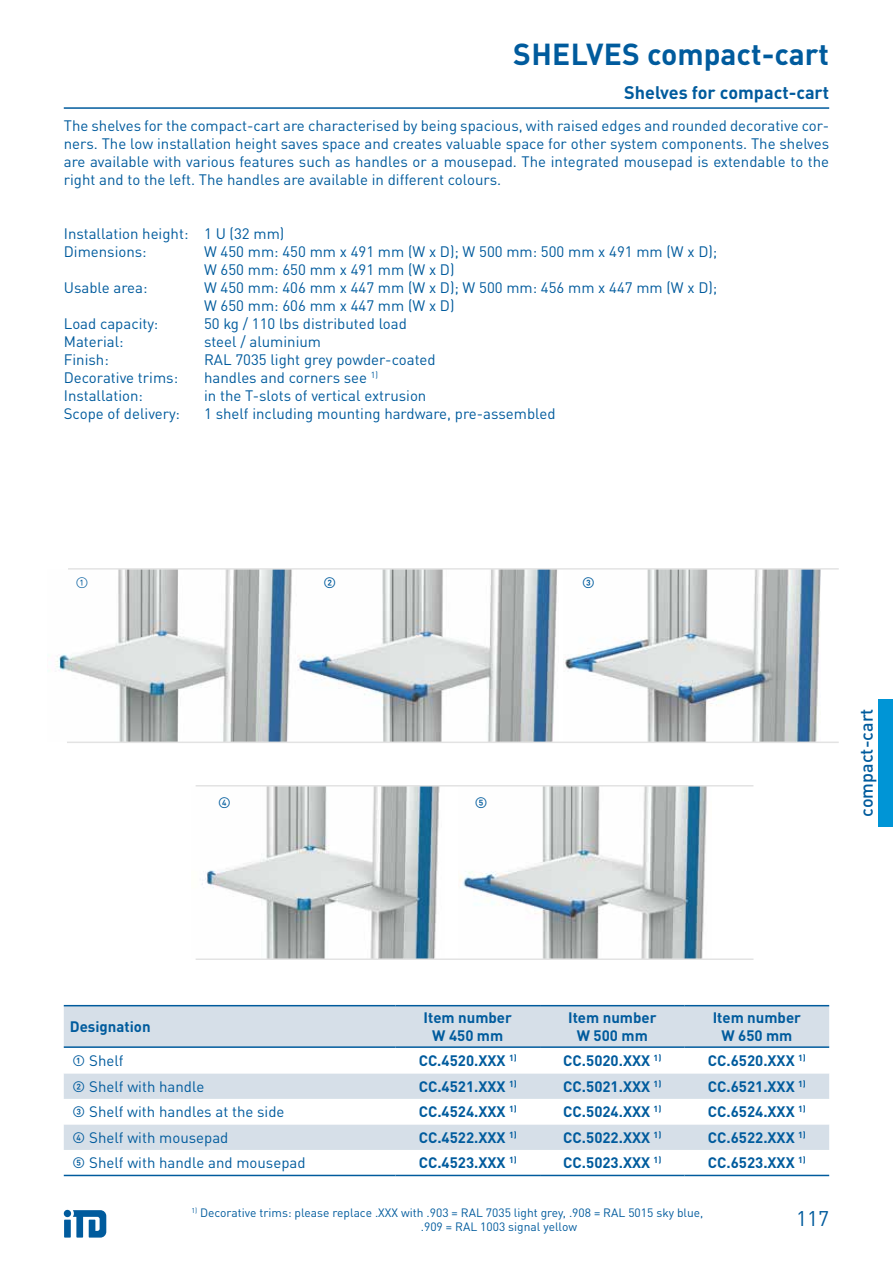
<style>
.page{position:relative;width:893px;height:1263px;background:#fff}
.page>*{position:absolute;margin:0;border:0;box-sizing:border-box;transform-origin:0 0}
.t1{font:700 30px "DINOT";color:#005b9d}
.t2{font:21px "DINOT";color:#005b9d}
.t3{font:700 18px "DINOT";color:#005b9d}
.t4{font:500 18px "DINOT";color:#005b9d}
.t5{font:15px/18px "DINOT";color:#005b9d}
.t6{font:700 15px/18px "DINOT";color:#005b9d;text-align:center}
.t7{font:500 15px "DINOT";color:#005b9d}
.t8{font:12px/14.4px "DINOT";color:#005b9d}
.s1{font-weight:500}
</style>
<div class="page">
<svg style="left:64px;top:1210px;width:42px;height:27px"></svg>
<div style="left:878px;top:699px;width:15px;height:127px;background:#0095d6"></div>
<img style="left:56px;top:570px;width:501px;height:171px">
<img style="left:196px;top:786px;width:248px;height:172px">
<img style="left:565px;top:570px;width:256px;height:171px">
<img style="left:458px;top:786px;width:253px;height:172px">
<hr style="left:68px;top:568px;width:771px;height:2px;background:#e3e3e3">
<hr style="left:196px;top:785px;width:557px;height:1px;background:#e3e3e3">
<hr style="left:67px;top:741px;width:772px;height:2px;background:#e3e3e3">
<hr style="left:196px;top:958px;width:557px;height:2px;background:#e3e3e3">
<hr style="left:64px;top:107px;width:765px;height:2px;background:#005b9d">
<div style="left:64px;top:1006px;width:765px;height:40px;background:#d6dfe8"></div>
<svg style="left:64px;top:1073px;width:765px;height:102px"></svg>
<hr style="left:64px;top:1005px;width:331px;height:1px;background:#005b9d">
<hr style="left:395px;top:1005px;width:145px;height:1px;background:#005b9d">
<hr style="left:540px;top:1005px;width:145px;height:1px;background:#005b9d">
<hr style="left:685px;top:1005px;width:144px;height:1px;background:#005b9d">
<hr style="left:64px;top:1046px;width:331px;height:2px;background:#005b9d">
<hr style="left:395px;top:1046px;width:145px;height:2px;background:#005b9d">
<hr style="left:540px;top:1046px;width:145px;height:2px;background:#005b9d">
<hr style="left:685px;top:1046px;width:144px;height:2px;background:#005b9d">
<hr style="left:64px;top:1175px;width:331px;height:1px;background:#005b9d">
<hr style="left:395px;top:1175px;width:145px;height:1px;background:#005b9d">
<hr style="left:540px;top:1175px;width:145px;height:1px;background:#005b9d">
<hr style="left:685px;top:1175px;width:144px;height:1px;background:#005b9d">
<h1 class="t1" style="left:513px;top:31px;width:317px">SHELVES compact-cart</h1>
<p class="t3" style="left:624px;top:78px;width:206px">Shelves for compact-cart</p>
<p class="t5" style="left:64px;top:115px;width:767px;text-align:justify">The shelves for the compact-cart are characterised by being spacious, with raised edges and rounded decorative cor&shy;ners. The low installation height saves space and creates valuable space for other system components. The shelves are available with various features such as handles or a mousepad. The integrated mousepad is extendable to the right and to the left. The handles are available in different colours.</p>
<p class="t5" style="left:64px;top:223px;width:222px">Installation height: 1 U (32 mm)<br>Dimensions:</p>
<p class="t5" style="left:204px;top:241px;width:515px">W 450 mm: 450 mm x 491 mm (W x D); W 500 mm: 500 mm x 491 mm (W x D);<br>W 650 mm: 650 mm x 491 mm (W x D)</p>
<p class="t5" style="left:64px;top:277px;width:85px">Usable area:</p>
<p class="t5" style="left:204px;top:277px;width:515px">W 450 mm: 406 mm x 447 mm (W x D); W 500 mm: 456 mm x 447 mm (W x D);<br>W 650 mm: 606 mm x 447 mm (W x D)</p>
<p class="t5" style="left:64px;top:313px;width:96px">Load capacity:</p>
<p class="t5" style="left:204px;top:313px;width:204px">50 kg / 110 lbs distributed load</p>
<p class="t5" style="left:64px;top:331px;width:61px">Material:</p>
<p class="t5" style="left:204px;top:331px;width:119px">steel / aluminium</p>
<p class="t5" style="left:64px;top:349px;width:47px">Finish:</p>
<p class="t5" style="left:204px;top:349px;width:233px">RAL 7035 light grey powder-coated</p>
<p class="t5" style="left:64px;top:367px;width:116px">Decorative trims:</p>
<p class="t5" style="left:204px;top:367px;width:175px">handles and corners see <sup>1)</sup></p>
<p class="t5" style="left:64px;top:385px;width:81px">Installation:</p>
<p class="t5" style="left:204px;top:385px;width:224px">in the T-slots of vertical extrusion</p>
<p class="t5" style="left:64px;top:403px;width:118px">Scope of delivery:</p>
<p class="t5" style="left:204px;top:403px;width:353px">1 shelf including mounting hardware, pre-assembled</p>
<p class="t5" style="left:75px;top:572px;width:15px">①</p>
<p class="t7" style="left:323px;top:571px;width:15px">②</p>
<p class="t7" style="left:582px;top:571px;width:15px">③</p>
<p class="t7" style="left:218px;top:791px;width:15px">④</p>
<p class="t7" style="left:475px;top:791px;width:15px">⑤</p>
<p class="t4" style="left:852px;top:817px;width:110px;rotate:-90deg">compact-cart</p>
<p class="t6" style="left:70px;top:1016px;width:82px">Designation</p>
<p class="t6" style="left:424px;top:1007px;width:90px">Item number<br>W 450 mm</p>
<p class="t6" style="left:568px;top:1007px;width:90px">Item number<br>W 500 mm</p>
<p class="t6" style="left:713px;top:1007px;width:90px">Item number<br>W 650 mm</p>
<p class="t5" style="left:72px;top:1051px;width:53px"><span class="s1">①</span> Shelf</p>
<p class="t6" style="left:419px;top:1050px;width:100px">CC.4520.XXX <sup>1)</sup></p>
<p class="t6" style="left:563px;top:1050px;width:100px">CC.5020.XXX <sup>1)</sup></p>
<p class="t6" style="left:708px;top:1050px;width:100px">CC.6520.XXX <sup>1)</sup></p>
<p class="t5" style="left:72px;top:1076px;width:134px"><span class="s1">②</span> Shelf with handle</p>
<p class="t6" style="left:419px;top:1076px;width:100px">CC.4521.XXX <sup>1)</sup></p>
<p class="t6" style="left:563px;top:1076px;width:100px">CC.5021.XXX <sup>1)</sup></p>
<p class="t6" style="left:708px;top:1076px;width:100px">CC.6521.XXX <sup>1)</sup></p>
<p class="t5" style="left:72px;top:1102px;width:214px"><span class="s1">③</span> Shelf with handles at the side</p>
<p class="t6" style="left:419px;top:1101px;width:100px">CC.4524.XXX <sup>1)</sup></p>
<p class="t6" style="left:563px;top:1101px;width:100px">CC.5024.XXX <sup>1)</sup></p>
<p class="t6" style="left:708px;top:1101px;width:100px">CC.6524.XXX <sup>1)</sup></p>
<p class="t5" style="left:72px;top:1127px;width:158px"><span class="s1">④</span> Shelf with mousepad</p>
<p class="t6" style="left:419px;top:1127px;width:100px">CC.4522.XXX <sup>1)</sup></p>
<p class="t6" style="left:563px;top:1127px;width:100px">CC.5022.XXX <sup>1)</sup></p>
<p class="t6" style="left:708px;top:1127px;width:100px">CC.6522.XXX <sup>1)</sup></p>
<p class="t5" style="left:72px;top:1153px;width:235px"><span class="s1">⑤</span> Shelf with handle and mousepad</p>
<p class="t6" style="left:419px;top:1152px;width:100px">CC.4523.XXX <sup>1)</sup></p>
<p class="t6" style="left:563px;top:1152px;width:100px">CC.5023.XXX <sup>1)</sup></p>
<p class="t6" style="left:708px;top:1152px;width:100px">CC.6523.XXX <sup>1)</sup></p>
<p class="t8" style="left:421px;top:1204px;width:284px;text-indent:-229px"><sup>1)</sup> Decorative trims: please replace .XXX with .903 = RAL 7035 light grey, .908 = RAL 5015 sky blue, .909 = RAL 1003 signal yellow</p>
<h2 class="t2" style="left:796px;top:1202px;width:34px">117</h2>
</div>
